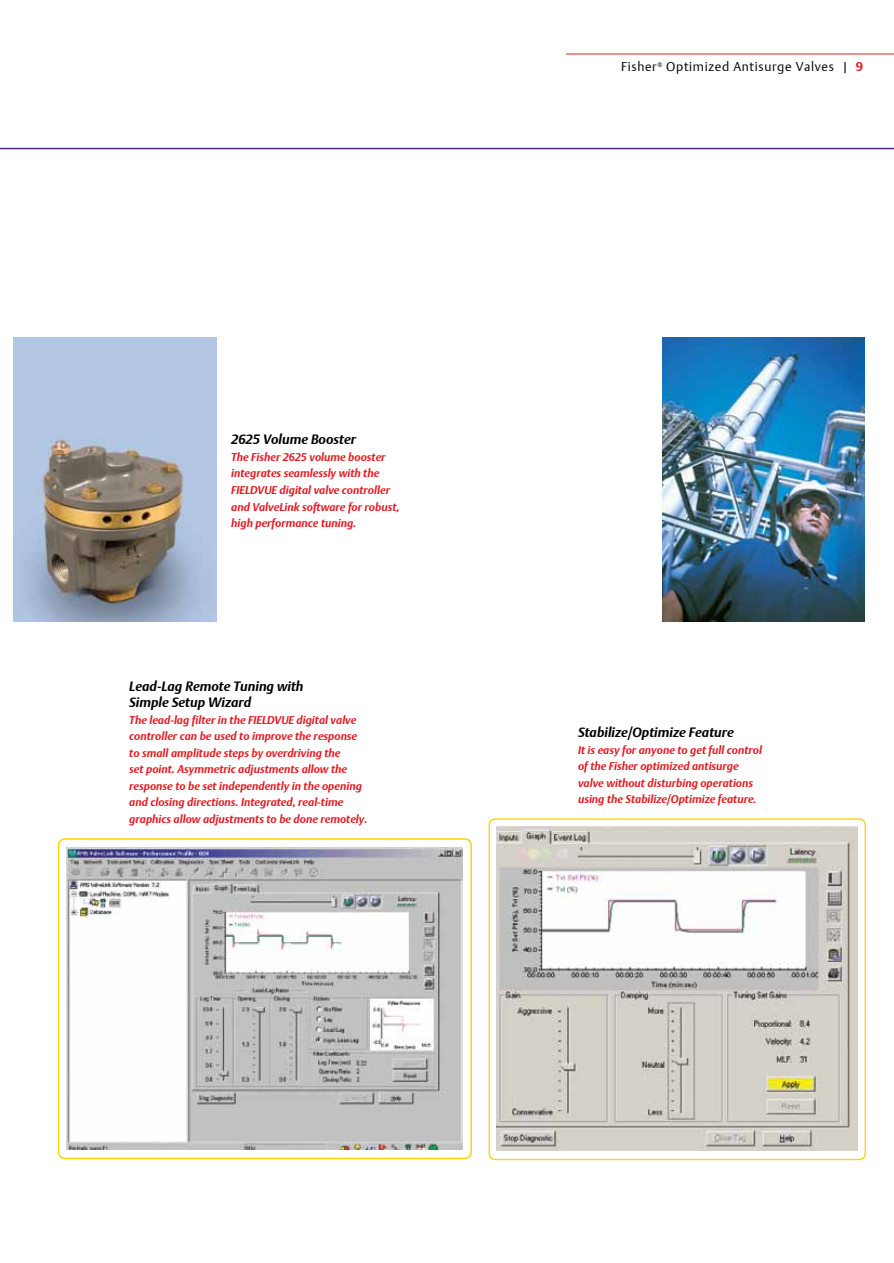
<style>
.page{position:relative;width:894px;height:1263px;background:#fff}
.page>*{position:absolute;margin:0;border:0;box-sizing:border-box;transform-origin:0 0}
.t1{font:italic 700 13.5px/16.5px "DTL Argo T";color:#000}
.t2{font:12.75px "DTL Argo T Light";letter-spacing:.05em;color:#000}
.t3{font:italic 700 11.25px/16.5px "DTL Argo T";color:#e31b23}
.s1{font-family:"DTL Argo T";font-weight:700;color:#e31b23}
</style>
<div class="page">
<hr style="left:0;top:148px;width:893px;height:1px;background:#552988">
<img style="left:14px;top:338px;width:202px;height:283px">
<div style="left:488px;top:818px;width:377px;height:342px;border:1px solid #ffd200;border-radius:6px"></div>
<img style="left:496px;top:827px;width:360px;height:323px">
<div style="left:58px;top:838px;width:413px;height:321px;border:2px solid #ffd200;border-radius:7px"></div>
<img style="left:67px;top:847px;width:395px;height:302px">
<hr style="left:565px;top:54px;width:328px;height:1px;background:#e31b23">
<img style="left:662px;top:338px;width:202px;height:283px">
<p class="t1" style="left:231px;top:431px;width:126px">2625 Volume Booster</p>
<p class="t3" style="left:231px;top:448px;width:170px">The Fisher 2625 volume booster integrates seamlessly with the<br>FIELDVUE digital valve controller and ValveLink software for robust, high performance tuning.</p>
<p class="t1" style="left:129px;top:677px;width:176px">Lead-Lag Remote Tuning with<br>Simple Setup Wizard</p>
<p class="t3" style="left:129px;top:711px;width:239px">The lead-lag filter in the FIELDVUE digital valve controller can be used to improve the response to small amplitude steps by overdriving the<br>set point. Asymmetric adjustments allow the response to be set independently in the opening and closing directions. Integrated, real-time graphics allow adjustments to be done remotely.</p>
<p class="t2" style="left:621px;top:59px;width:243px">Fisher<sup>®</sup> Optimized Antisurge Valves | <span class="s1">9</span></p>
<p class="t1" style="left:578px;top:724px;width:157px">Stabilize/Optimize Feature</p>
<p class="t3" style="left:578px;top:741px;width:185px">It is easy for anyone to get full control of the Fisher optimized antisurge valve without disturbing operations using the Stabilize/Optimize feature.</p>
</div>
